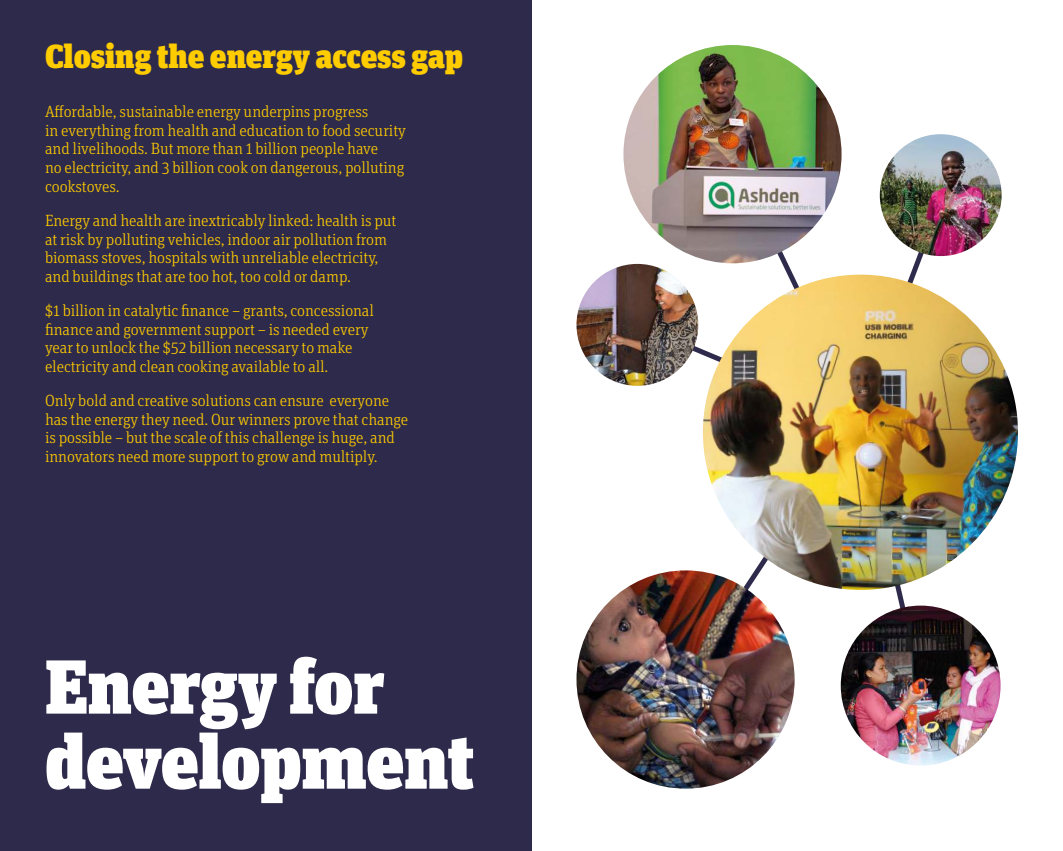
<style>
.page{position:relative;width:1063px;height:851px;background:#fff}
.page>*{position:absolute;margin:0;border:0;box-sizing:border-box;transform-origin:0 0}
.t1{font:900 76.25px/75px "Unit Slab Pro";letter-spacing:-.005em;color:#fff}
.t2{font:900 33.25px "Unit Slab Pro";color:#fc0}
.t3{font:300 16.25px/18.8px "Unit Slab Pro";letter-spacing:-.005em;color:#fc0}
</style>
<div class="page">
<div style="left:0;top:0;width:531px;height:850px;background:#2e2a4b"></div>
<svg style="left:635px;top:147px;width:312px;height:544px"></svg>
<img style="left:703px;top:274px;width:315px;height:316px;border-radius:158px">
<img style="left:841px;top:605px;width:160px;height:160px;border-radius:80px">
<img style="left:576px;top:264px;width:122px;height:122px;border-radius:61px">
<img style="left:880px;top:134px;width:122px;height:122px;border-radius:61px">
<img style="left:623px;top:45px;width:219px;height:218px;border-radius:109px">
<img style="left:576px;top:570px;width:219px;height:218px;border-radius:109px">
<h2 class="t2" style="left:45px;top:43px;width:419px">Closing the energy access gap</h2>
<p class="t3" style="left:45px;top:103px;width:362px">Affordable, sustainable energy underpins progress<br>in everything from health and education to food security and livelihoods. But more than 1 billion people have<br>no electricity, and 3 billion cook on dangerous, polluting cookstoves.</p>
<p class="t3" style="left:45px;top:212px;width:353px">Energy and health are inextricably linked: health is put at risk by polluting vehicles, indoor air pollution from biomass stoves, hospitals with unreliable electricity, and buildings that are too hot, too cold or damp.</p>
<p class="t3" style="left:45px;top:302px;width:330px">$1 billion in catalytic finance – grants, concessional finance and government support – is needed every year to unlock the $52 billion necessary to make electricity and clean cooking available to all.</p>
<p class="t3" style="left:45px;top:392px;width:365px">Only bold and creative solutions can ensure everyone has the energy they need. Our winners prove that change is possible – but the scale of this challenge is huge, and innovators need more support to grow and multiply.</p>
<h1 class="t1" style="left:45px;top:654px;width:431px">Energy for development</h1>
</div>
